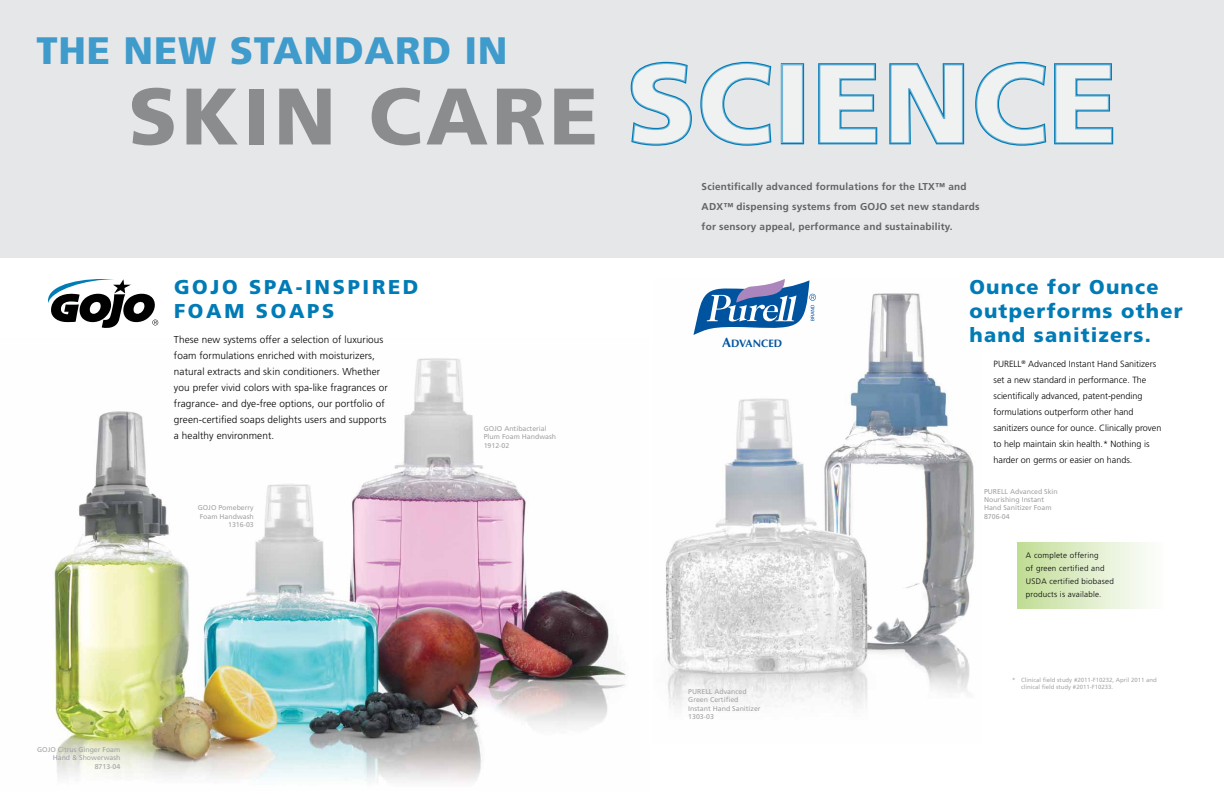
<style>
.page{position:relative;width:1224px;height:792px;background:#fff}
.page>*{position:absolute;margin:0;border:0;box-sizing:border-box;transform-origin:0 0}
.t1{font:900 80px "Frutiger LT Std";letter-spacing:.05em;color:#8a8c8e}
.t2{font:900 38.2px "Frutiger LT Std";letter-spacing:.02em;color:#3f9bcb}
.t3{font:900 20px/24px "Frutiger LT Std";letter-spacing:.06em;color:#007bb6}
.t4{font:900 20px/24px "Frutiger LT Std";letter-spacing:.135em;color:#007bb6}
.t5{font:700 10.8px "Optima LT Std";color:#00539f}
.t6{font:300 10px/16px "Frutiger LT Std";letter-spacing:.01em;color:#000}
.t7{font:700 10px/20px "Frutiger LT Std";letter-spacing:.02em;color:#636466}
.t8{font:300 9px/16px "Frutiger LT Std";color:#000}
.t9{font:300 8px/13px "Frutiger LT Std";letter-spacing:.03em;color:#000}
.t10{font:7px/8.4px "Frutiger LT Std";color:#a1a3a6}
.t11{font:6px/7.2px "Frutiger LT Std";color:#a5a7aa}
.s1{font-size:113.1px;color:#fff}
.s2{font-size:13.5px}
</style>
<div class="page">
<div style="left:1017px;top:543px;width:152px;height:65px;background:linear-gradient(to right,#c2dd97,#fff)"></div>
<img style="left:52px;top:358px;width:576px;height:425px">
<div style="left:0;top:0;width:1224px;height:258px;background:#e6e7e8"></div>
<svg style="left:630px;top:61px;width:62px;height:85px"></svg>
<svg style="left:700px;top:61px;width:72px;height:85px"></svg>
<div style="left:781px;top:63px;width:23px;height:81px;border:2px solid #007bb6"></div>
<svg style="left:818px;top:63px;width:60px;height:82px"></svg>
<svg style="left:889px;top:63px;width:76px;height:82px"></svg>
<svg style="left:975px;top:61px;width:72px;height:85px"></svg>
<svg style="left:1054px;top:63px;width:60px;height:82px"></svg>
<svg style="left:48px;top:279px;width:110px;height:49px"></svg>
<img style="left:665px;top:293px;width:309px;height:415px">
<svg style="left:693px;top:279px;width:123px;height:56px"></svg>
<h2 class="t2" style="left:37px;top:28px;width:473px">THE NEW STANDARD IN</h2>
<h1 class="t1" style="left:128px;top:68px;width:991px">SKIN CARE <span class="s1">SCIENCE</span></h1>
<h3 class="t4" style="left:174px;top:275px;width:246px">GOJO SPA-INSPIRED<br>FOAM SOAPS</h3>
<p class="t6" style="left:174px;top:332px;width:215px">These new systems offer a selection of luxurious foam formulations enriched with moisturizers, natural extracts and skin conditioners. Whether you prefer vivid colors with spa-like fragrances or fragrance- and dye-free options, our portfolio of green-certified soaps delights users and supports a healthy environment.</p>
<p class="t10" style="left:198px;top:504px;width:58px;text-align:right">GOJO Pomeberry<br>Foam Handwash<br>1316-03</p>
<p class="t10" style="left:484px;top:424px;width:74px">GOJO Antibacterial<br>Plum Foam Handwash<br>1912-02</p>
<p class="t10" style="left:37px;top:745px;width:85px;text-align:right">GOJO Citrus Ginger Foam<br>Hand &amp; Showerwash<br>8713-04</p>
<p class="t7" style="left:702px;top:177px;width:279px">Scientifically advanced formulations for the LTX™ and<br>ADX™ dispensing systems from GOJO set new standards for sensory appeal, performance and sustainability.</p>
<p class="t5" style="left:722px;top:337px;width:61px"><span class="s2">A</span>DVANCED</p>
<p class="t10" style="left:688px;top:687px;width:74px">PURELL Advanced<br>Green Certified<br>Instant Hand Sanitizer<br>1303-03</p>
<h3 class="t3" style="left:969px;top:275px;width:215px">Ounce for Ounce outperforms other hand sanitizers.</h3>
<p class="t8" style="left:994px;top:356px;width:169px">PURELL<sup>®</sup> Advanced Instant Hand Sanitizers set a new standard in performance. The scientifically advanced, patent-pending formulations outperform other hand sanitizers ounce for ounce. Clinically proven to help maintain skin health.* Nothing is harder on germs or easier on hands.</p>
<p class="t10" style="left:984px;top:487px;width:75px">PURELL Advanced Skin<br>Nourishing Instant<br>Hand Sanitizer Foam<br>8706-04</p>
<p class="t9" style="left:1026px;top:549px;width:89px">A complete offering<br>of green certified and<br>USDA certified biobased products is available.</p>
<p class="t11" style="left:1021px;top:676px;width:137px;text-indent:-9px">* Clinical field study #2011-F10232, April 2011 and clinical field study #2011-F10233.</p>
</div>
